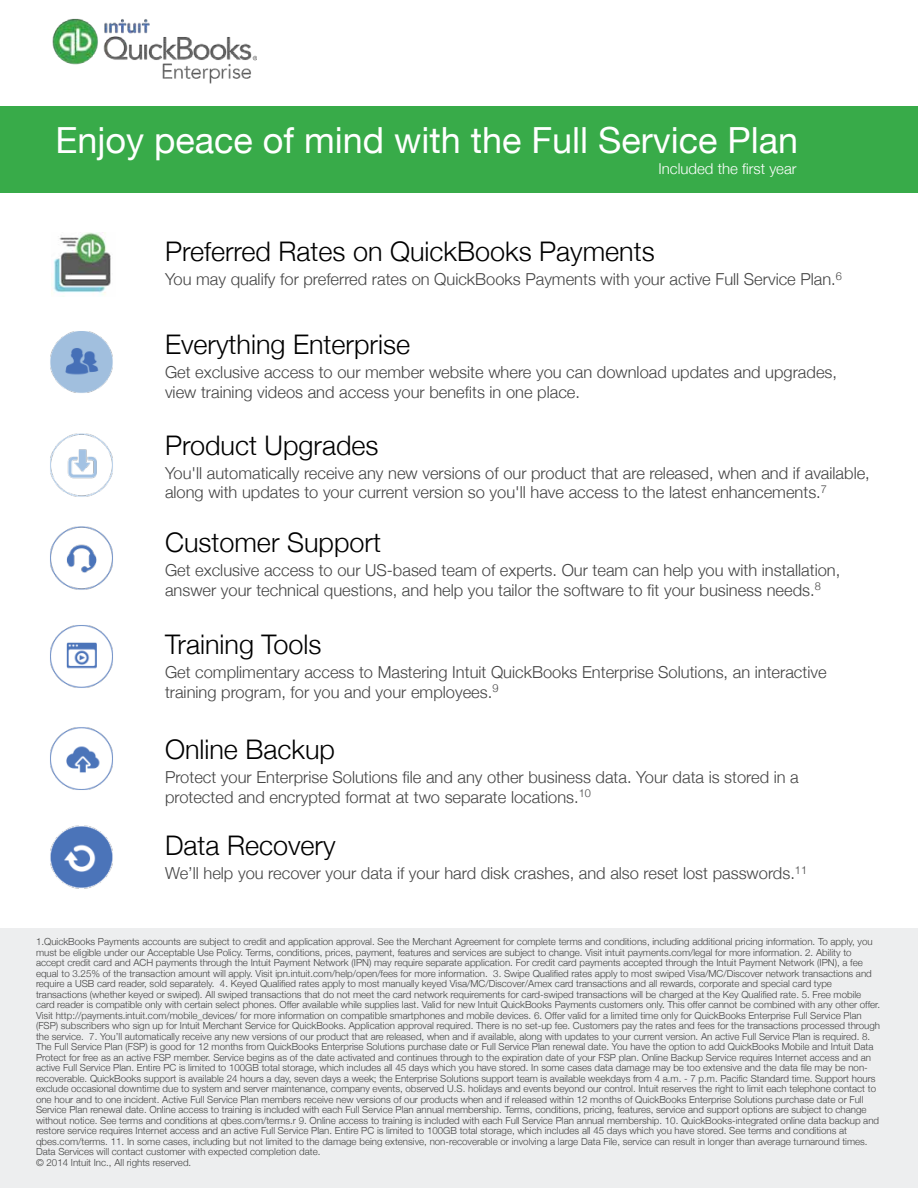
<style>
.page{position:relative;width:918px;height:1188px;background:#fff}
.page>*{position:absolute;margin:0;border:0;box-sizing:border-box;transform-origin:0 0}
.t1{font:36px "Helvetica Neue";color:#fff}
.t2{font:300 27px "Helvetica Neue";color:#000}
.t3{font:300 16.5px/19.5px "Helvetica Neue";color:#444}
.t4{font:300 15px "Helvetica Neue";color:#fff}
.t5{font:300 9.75px/10.5px "Helvetica Neue";color:#444}
</style>
<div class="page">
<div style="left:0;top:106px;width:918px;height:88px;background:#38ab49"></div>
<div style="left:0;top:928px;width:918px;height:260px;background:#edeeef"></div>
<img style="left:50px;top:331px;width:63px;height:62px">
<img style="left:50px;top:727px;width:63px;height:63px">
<img style="left:50px;top:825px;width:63px;height:64px">
<img style="left:53px;top:232px;width:58px;height:65px">
<img style="left:50px;top:526px;width:63px;height:64px">
<img style="left:50px;top:625px;width:63px;height:63px">
<img style="left:50px;top:434px;width:63px;height:63px">
<img style="left:52px;top:18px;width:204px;height:66px">
<h1 class="t1" style="left:56px;top:119px;width:744px">Enjoy peace of mind with the Full Service Plan</h1>
<h3 class="t4" style="left:658px;top:159px;width:140px">Included the first year</h3>
<h2 class="t2" style="left:165px;top:235px;width:491px">Preferred Rates on QuickBooks Payments</h2>
<h3 class="t3" style="left:165px;top:269px;width:679px">You may qualify for preferred rates on QuickBooks Payments with your active Full Service Plan.<sup>6</sup></h3>
<h2 class="t2" style="left:165px;top:328px;width:247px">Everything Enterprise</h2>
<h3 class="t3" style="left:165px;top:362px;width:674px">Get exclusive access to our member website where you can download updates and upgrades, view training videos and access your benefits in one place.</h3>
<h2 class="t2" style="left:165px;top:428px;width:215px">Product Upgrades</h2>
<h3 class="t3" style="left:165px;top:463px;width:706px">You'll automatically receive any new versions of our product that are released, when and if available, along with updates to your current version so you'll have access to the latest enhancements.<sup>7</sup></h3>
<h2 class="t2" style="left:165px;top:526px;width:218px">Customer Support</h2>
<h3 class="t3" style="left:165px;top:560px;width:677px">Get exclusive access to our US-based team of experts. Our team can help you with installation, answer your technical questions, and help you tailor the software to fit your business needs.<sup>8</sup></h3>
<h2 class="t2" style="left:165px;top:628px;width:158px">Training Tools</h2>
<h3 class="t3" style="left:165px;top:662px;width:663px">Get complimentary access to Mastering Intuit QuickBooks Enterprise Solutions, an interactive training program, for you and your employees.<sup>9</sup></h3>
<h2 class="t2" style="left:165px;top:733px;width:172px">Online Backup</h2>
<h3 class="t3" style="left:165px;top:767px;width:635px">Protect your Enterprise Solutions file and any other business data. Your data is stored in a protected and encrypted format at two separate locations.<sup>10</sup></h3>
<h2 class="t2" style="left:165px;top:829px;width:172px">Data Recovery</h2>
<h3 class="t3" style="left:165px;top:863px;width:644px">We’ll help you recover your data if your hard disk crashes, and also reset lost passwords.<sup>11</sup></h3>
<p class="t5" style="left:36px;top:936px;width:846px">1.QuickBooks Payments accounts are subject to credit and application approval. See the Merchant Agreement for complete terms and conditions, including additional pricing information. To apply, you must be eligible under our Acceptable Use Policy. Terms, conditions, prices, payment, features and services are subject to change. Visit intuit payments.com/legal for more information. 2. Ability to accept credit card and ACH payments through the Intuit Payment Network (IPN) may require separate application. For credit card payments accepted through the Intuit Payment Network (IPN), a fee equal to 3.25% of the transaction amount will apply. Visit ipn.intuit.com/help/open/fees for more information. 3. Swipe Qualified rates apply to most swiped Visa/MC/Discover network transactions and require a USB card reader, sold separately. 4. Keyed Qualified rates apply to most manually keyed Visa/MC/Discover/Amex card transactions and all rewards, corporate and special card type transactions (whether keyed or swiped). All swiped transactions that do not meet the card network requirements for card-swiped transactions will be charged at the Key Qualified rate. 5. Free mobile card reader is compatible only with certain select phones. Offer available while supplies last. Valid for new Intuit QuickBooks Payments customers only. This offer cannot be combined with any other offer.<br>Visit http://payments.intuit.com/mobile_devices/ for more information on compatible smartphones and mobile devices. 6. Offer valid for a limited time only for QuickBooks Enterprise Full Service Plan (FSP) subscribers who sign up for Intuit Merchant Service for QuickBooks. Application approval required. There is no set-up fee. Customers pay the rates and fees for the transactions processed through the service. 7. You’ll automatically receive any new versions of our product that are released, when and if available, along with updates to your current version. An active Full Service Plan is required. 8.<br>The Full Service Plan (FSP) is good for 12 months from QuickBooks Enterprise Solutions purchase date or Full Service Plan renewal date. You have the option to add QuickBooks Mobile and Intuit Data Protect for free as an active FSP member. Service begins as of the date activated and continues through to the expiration date of your FSP plan. Online Backup Service requires Internet access and an active Full Service Plan. Entire PC is limited to 100GB total storage, which includes all 45 days which you have stored. In some cases data damage may be too extensive and the data file may be non&shy;recoverable. QuickBooks support is available 24 hours a day, seven days a week; the Enterprise Solutions support team is available weekdays from 4 a.m. - 7 p.m. Pacific Standard time. Support hours exclude occasional downtime due to system and server maintenance, company events, observed U.S. holidays and events beyond our control. Intuit reserves the right to limit each telephone contact to one hour and to one incident. Active Full Service Plan members receive new versions of our products when and if released within 12 months of QuickBooks Enterprise Solutions purchase date or Full Service Plan renewal date. Online access to training is included with each Full Service Plan annual membership. Terms, conditions, pricing, features, service and support options are subject to change without notice. See terms and conditions at qbes.com/terms.r 9. Online access to training is included with each Full Service Plan annual membership. 10. QuickBooks-integrated online data backup and restore service requires Internet access and an active Full Service Plan. Entire PC is limited to 100GB total storage, which includes all 45 days which you have stored. See terms and conditions at qbes.com/terms. 11. In some cases, including but not limited to the damage being extensive, non-recoverable or involving a large Data File, service can result in longer than average turnaround times.<br>Data Services will contact customer with expected completion date.<br>© 2014 Intuit Inc., All rights reserved.</p>
</div>
